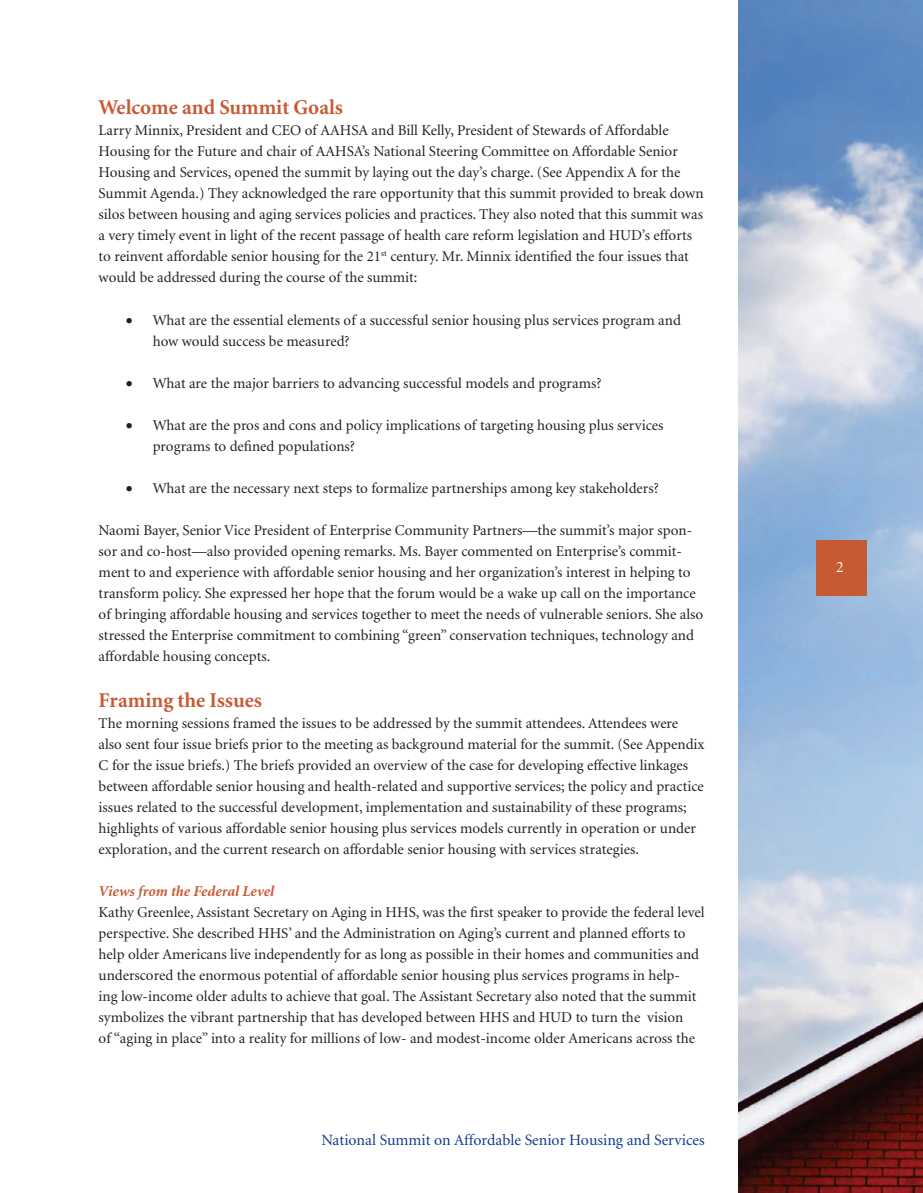
<style>
.page{position:relative;width:923px;height:1193px;background:#fff}
.page>*{position:absolute;margin:0;border:0;box-sizing:border-box;transform-origin:0 0}
.t1{font:700 21px "Minion";color:#c75933}
.t2{font:15.75px "Minion";color:#103d8c}
.t3{font:15.75px "Minion";color:#fff}
.t4{font:15px/21px "Minion";color:#231f20}
.t5{font:italic 700 15px "Minion";color:#c75933}
</style>
<div class="page">
<img style="left:738px;top:0;width:184px;height:1192px">
<div style="left:816px;top:540px;width:50px;height:56px;background:#c75933"></div>
<h1 class="t1" style="left:99px;top:97px;width:246px">Welcome and Summit Goals</h1>
<p class="t4" style="left:99px;top:121px;width:606px">Larry Minnix, President and CEO of AAHSA and Bill Kelly, President of Stewards of Affordable Housing for the Future and chair of AAHSA’s National Steering Committee on Affordable Senior Housing and Services, opened the summit by laying out the day’s charge. (See Appendix A for the Summit Agenda.) They acknowledged the rare opportunity that this summit provided to break down silos between housing and aging services policies and practices. They also noted that this summit was a very timely event in light of the recent passage of health care reform legislation and HUD’s efforts to reinvent affordable senior housing for the 21<sup>st</sup> century. Mr. Minnix identified the four issues that would be addressed during the course of the summit:</p>
<p class="t4" style="left:153px;top:310px;width:529px;text-indent:-27px">• What are the essential elements of a successful senior housing plus services program and how would success be measured?</p>
<p class="t4" style="left:126px;top:373px;width:477px">• What are the major barriers to advancing successful models and programs?</p>
<p class="t4" style="left:153px;top:415px;width:512px;text-indent:-27px">• What are the pros and cons and policy implications of targeting housing plus services programs to defined populations?</p>
<p class="t4" style="left:126px;top:478px;width:534px">• What are the necessary next steps to formalize partnerships among key stakeholders?</p>
<p class="t4" style="left:99px;top:520px;width:606px">Naomi Bayer, Senior Vice President of Enterprise Community Partners—the summit’s major spon&shy;sor and co-host—also provided opening remarks. Ms. Bayer commented on Enterprise’s commit&shy;ment to and experience with affordable senior housing and her organization’s interest in helping to transform policy. She expressed her hope that the forum would be a wake up call on the importance of bringing affordable housing and services together to meet the needs of vulnerable seniors. She also stressed the Enterprise commitment to combining “green” conservation techniques, technology and affordable housing concepts.</p>
<h1 class="t1" style="left:99px;top:689px;width:165px">Framing the Issues</h1>
<p class="t4" style="left:99px;top:713px;width:607px">The morning sessions framed the issues to be addressed by the summit attendees. Attendees were also sent four issue briefs prior to the meeting as background material for the summit. (See Appendix C for the issue briefs.) The briefs provided an overview of the case for developing effective linkages between affordable senior housing and health-related and supportive services; the policy and practice issues related to the successful development, implementation and sustainability of these programs; highlights of various affordable senior housing plus services models currently in operation or under exploration, and the current research on affordable senior housing with services strategies.</p>
<p class="t5" style="left:99px;top:884px;width:177px">Views from the Federal Level</p>
<p class="t4" style="left:99px;top:902px;width:607px">Kathy Greenlee, Assistant Secretary on Aging in HHS, was the first speaker to provide the federal level perspective. She described HHS’ and the Administration on Aging’s current and planned efforts to help older Americans live independently for as long as possible in their homes and communities and underscored the enormous potential of affordable senior housing plus services programs in help-<br>ing low-income older adults to achieve that goal. The Assistant Secretary also noted that the summit symbolizes the vibrant partnership that has developed between HHS and HUD to turn the vision<br>of “aging in place” into a reality for millions of low- and modest-income older Americans across the</p>
<p class="t2" style="left:321px;top:1131px;width:385px">National Summit on Affordable Senior Housing and Services</p>
<p class="t3" style="left:836px;top:559px;width:9px">2</p>
</div>
